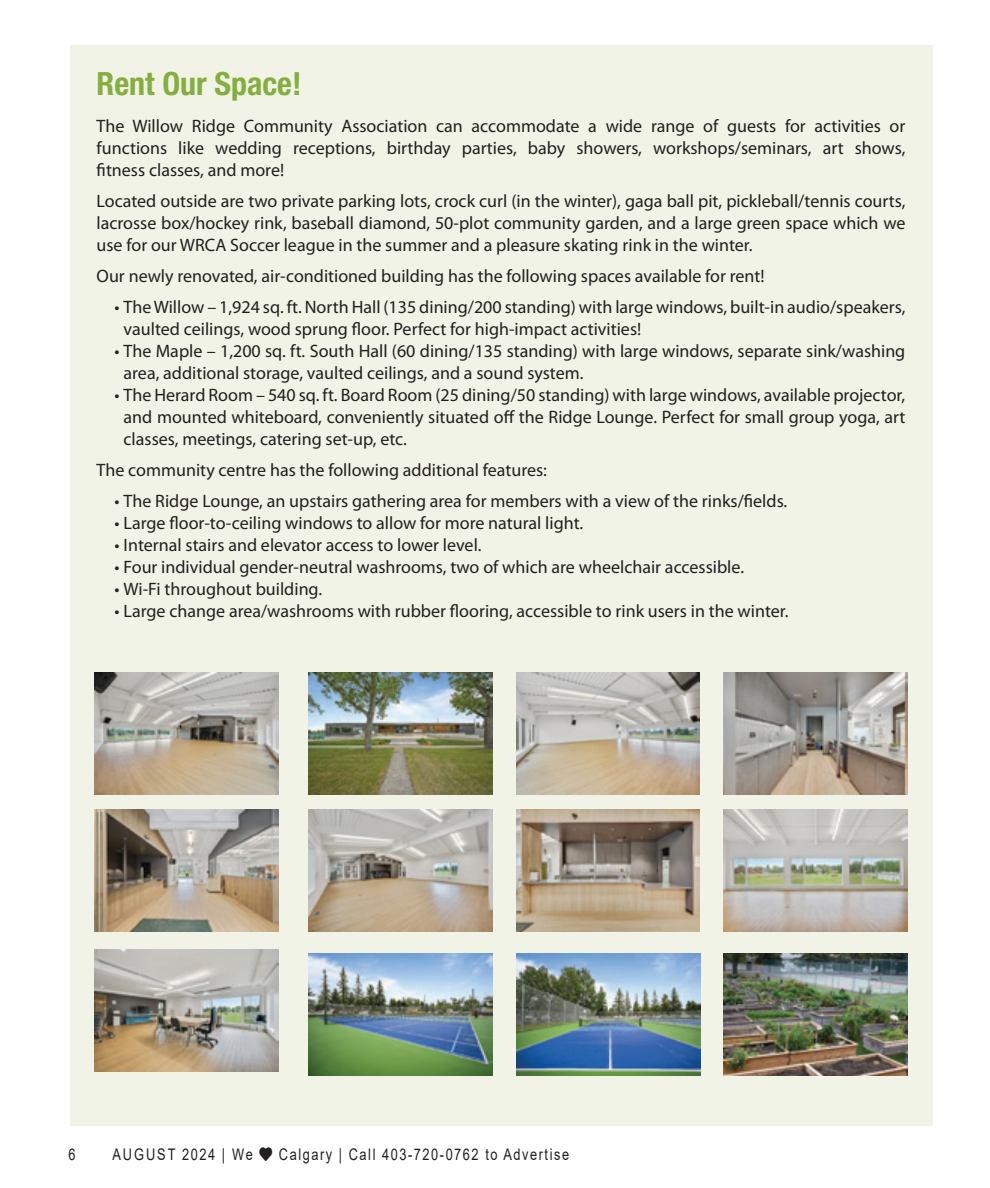
<style>
.page{position:relative;width:990px;height:1188px;background:#fff}
.page>*{position:absolute;margin:0;border:0;box-sizing:border-box;transform-origin:0 0}
.In_Around_title{font:700 condensed 32px "Helvetica Neue LT Std";color:#85ae3f}
.Bullets_ML{font:18px/22px "Myriad Pro";color:#231f20;text-align:justify}
.t1{font:16px "Arial";letter-spacing:.12em;color:#231f20;scale:.8 1}
</style>
<div class="page">
<div style="left:70px;top:46px;width:862px;height:1080px;background:#f0f3e6"></div>
<img style="left:94px;top:672px;width:184px;height:122px">
<img style="left:308px;top:672px;width:185px;height:122px">
<img style="left:516px;top:672px;width:184px;height:122px">
<img style="left:723px;top:672px;width:185px;height:122px">
<img style="left:94px;top:809px;width:184px;height:123px">
<img style="left:308px;top:809px;width:184px;height:123px">
<img style="left:516px;top:809px;width:184px;height:123px">
<img style="left:723px;top:809px;width:184px;height:123px">
<img style="left:94px;top:950px;width:184px;height:122px">
<img style="left:308px;top:953px;width:184px;height:123px">
<img style="left:516px;top:953px;width:184px;height:123px">
<img style="left:723px;top:953px;width:184px;height:123px">
<p class="In_Around_title" style="left:97px;top:65px;width:206px">Rent Our Space!</p>
<p class="Bullets_ML" style="left:97px;top:114px;width:810px">The Willow Ridge Community Association can accommodate a wide range of guests for activities or functions like wedding receptions, birthday parties, baby showers, workshops/seminars, art shows, fitness classes, and more!</p>
<p class="Bullets_ML" style="left:97px;top:189px;width:810px">Located outside are two private parking lots, crock curl (in the winter), gaga ball pit, pickleball/tennis courts, lacrosse box/hockey rink, baseball diamond, 50-plot community garden, and a large green space which we use for our WRCA Soccer league in the summer and a pleasure skating rink in the winter.</p>
<p class="Bullets_ML" style="left:97px;top:264px;width:669px">Our newly renovated, air-conditioned building has the following spaces available for rent!</p>
<p class="Bullets_ML" style="left:124px;top:295px;width:783px;text-indent:-9px">• The Willow – 1,924 sq. ft. North Hall (135 dining/200 standing) with large windows, built-in audio/speakers, vaulted ceilings, wood sprung floor. Perfect for high-impact activities!</p>
<p class="Bullets_ML" style="left:124px;top:339px;width:783px;text-indent:-9px">• The Maple – 1,200 sq. ft. South Hall (60 dining/135 standing) with large windows, separate sink/washing area, additional storage, vaulted ceilings, and a sound system.</p>
<p class="Bullets_ML" style="left:124px;top:383px;width:783px;text-indent:-9px">• The Herard Room – 540 sq. ft. Board Room (25 dining/50 standing) with large windows, available projector, and mounted whiteboard, conveniently situated off the Ridge Lounge. Perfect for small group yoga, art classes, meetings, catering set-up, etc.</p>
<p class="Bullets_ML" style="left:97px;top:458px;width:452px">The community centre has the following additional features:</p>
<p class="Bullets_ML" style="left:115px;top:489px;width:674px">• The Ridge Lounge, an upstairs gathering area for members with a view of the rinks/fields.</p>
<p class="Bullets_ML" style="left:115px;top:511px;width:470px">• Large floor-to-ceiling windows to allow for more natural light.</p>
<p class="Bullets_ML" style="left:115px;top:533px;width:368px">• Internal stairs and elevator access to lower level.</p>
<p class="Bullets_ML" style="left:115px;top:555px;width:631px">• Four individual gender-neutral washrooms, two of which are wheelchair accessible.</p>
<p class="Bullets_ML" style="left:115px;top:577px;width:209px">• Wi-Fi throughout building.</p>
<p class="Bullets_ML" style="left:115px;top:599px;width:675px">• Large change area/washrooms with rubber flooring, accessible to rink users in the winter.</p>
<p class="t1" style="left:68px;top:1144px;width:10px">6</p>
<p class="t1" style="left:112px;top:1144px;width:572px">AUGUST 2024 | We ♥ Calgary | Call 403-720-0762 to Advertise</p>
</div>
